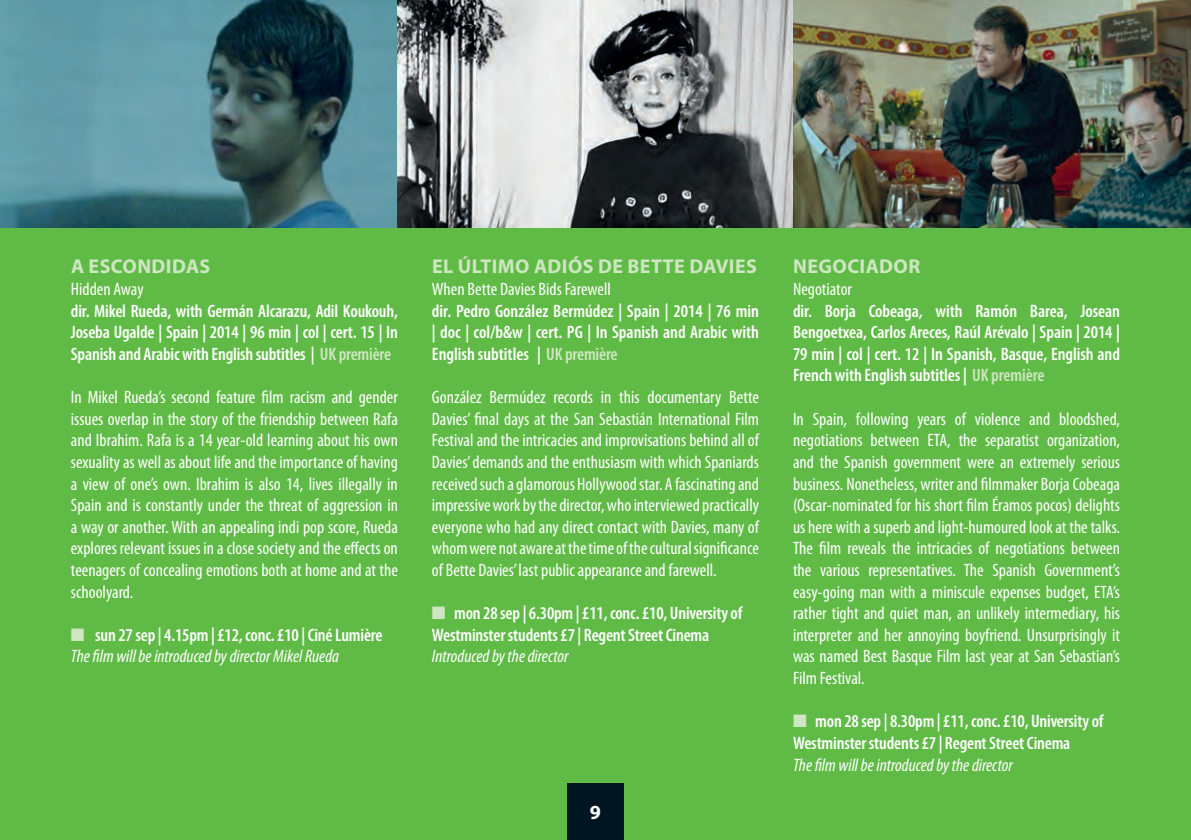
<style>
.page{position:relative;width:1191px;height:840px;background:#fff}
.page>*{position:absolute;margin:0;border:0;box-sizing:border-box;transform-origin:0 0}
.t1{font:700 20px "Myriad Pro";letter-spacing:.02em;color:#cee6c1}
.t2{font:700 20px "Myriad Pro";color:#fff}
.t3{font:condensed 18px/21.6px "Myriad Pro";color:#fff;text-align:justify}
.t4{font:600 condensed 18px/21.6px "Myriad Pro";letter-spacing:-.01em;color:#fff;text-align:justify}
.t5{font:italic condensed 18px/21.6px "Myriad Pro";color:#fff}
.s1{color:#cee6c1}
.s2{font-weight:600;font-style:normal}
</style>
<div class="page">
<div style="left:0;top:0;width:1191px;height:839px;background:#60bb46"></div>
<img style="left:0;top:0;width:1191px;height:227px">
<div style="left:567px;top:782px;width:57px;height:57px;background:#001522"></div>
<p class="t1" style="left:71px;top:253px;width:141px">A ESCONDIDAS</p>
<p class="t3" style="left:71px;top:278px;width:74px">Hidden Away</p>
<p class="t4" style="left:71px;top:299px;width:328px">dir. Mikel Rueda, with Germán Alcarazu, Adil Koukouh, Joseba Ugalde | Spain | 2014 | 96 min | col | cert. 15 | In Spanish and Arabic with English subtitles | <span class="s1">UK première</span></p>
<p class="t3" style="left:71px;top:386px;width:328px">In Mikel Rueda’s second feature film racism and gender issues overlap in the story of the friendship between Rafa and Ibrahim. Rafa is a 14 year-old learning about his own sexuality as well as about life and the importance of having a view of one’s own. Ibrahim is also 14, lives illegally in Spain and is constantly under the threat of aggression in a way or another. With an appealing indi pop score, Rueda explores relevant issues in a close society and the effects on teenagers of concealing emotions both at home and at the schoolyard.</p>
<p class="t5" style="left:71px;top:623px;width:313px"><span class="s1">■</span> <span class="s2">sun 27 sep | 4.15pm | £12, conc. £10 | Ciné Lumière<br></span>The film will be introduced by director Mikel Rueda</p>
<p class="t1" style="left:432px;top:253px;width:326px">EL ÚLTIMO ADIÓS DE BETTE DAVIES</p>
<p class="t3" style="left:432px;top:278px;width:180px">When Bette Davies Bids Farewell</p>
<p class="t4" style="left:432px;top:299px;width:328px">dir. Pedro González Bermúdez | Spain | 2014 | 76 min | doc | col/b&amp;w | cert. PG | In Spanish and Arabic with English subtitles | <span class="s1">UK première</span></p>
<p class="t3" style="left:432px;top:386px;width:328px">González Bermúdez records in this documentary Bette Davies’ final days at the San Sebastián International Film Festival and the intricacies and improvisations behind all of Davies’ demands and the enthusiasm with which Spaniards received such a glamorous Hollywood star. A fascinating and impressive work by the director, who interviewed practically everyone who had any direct contact with Davies, many of whom were not aware at the time of the cultural significance of Bette Davies’ last public appearance and farewell.</p>
<p class="t4" style="left:432px;top:601px;width:312px"><span class="s1">■</span> mon 28 sep | 6.30pm | £11, conc. £10, University of<br>Westminster students £7 | Regent Street Cinema</p>
<p class="t5" style="left:432px;top:645px;width:138px">Introduced by the director</p>
<p class="t2" style="left:590px;top:798px;width:13px">9</p>
<p class="t1" style="left:793px;top:253px;width:128px">NEGOCIADOR</p>
<p class="t3" style="left:793px;top:278px;width:61px">Negotiator</p>
<p class="t4" style="left:793px;top:299px;width:328px">dir. Borja Cobeaga, with Ramón Barea, Josean Bengoetxea, Carlos Areces, Raúl Arévalo | Spain | 2014 | 79 min | col | cert. 12 | In Spanish, Basque, English and French with English subtitles | <span class="s1">UK première</span></p>
<p class="t3" style="left:793px;top:407px;width:328px">In Spain, following years of violence and bloodshed, negotiations between ETA, the separatist organization, and the Spanish government were an extremely serious business. Nonetheless, writer and filmmaker Borja Cobeaga (Oscar-nominated for his short film Éramos pocos) delights us here with a superb and light-humoured look at the talks.<br>The film reveals the intricacies of negotiations between the various representatives. The Spanish Government’s easy-going man with a miniscule expenses budget, ETA’s rather tight and quiet man, an unlikely intermediary, his interpreter and her annoying boyfriend. Unsurprisingly it was named Best Basque Film last year at San Sebastian’s Film Festival.</p>
<p class="t4" style="left:793px;top:709px;width:312px"><span class="s1">■</span> mon 28 sep | 8.30pm | £11, conc. £10, University of<br>Westminster students £7 | Regent Street Cinema</p>
<p class="t5" style="left:793px;top:753px;width:221px">The film will be introduced by the director</p>
</div>
